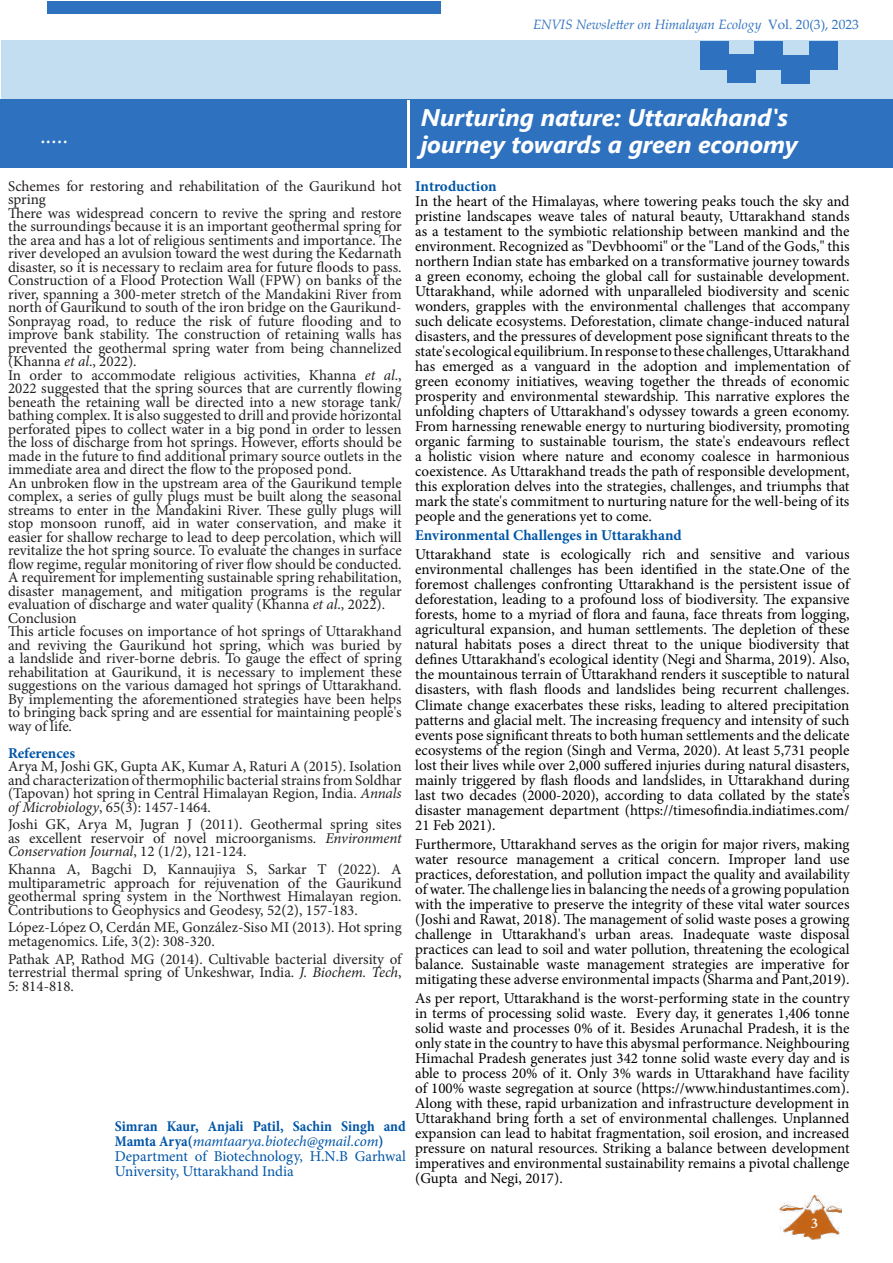
<style>
.page{position:relative;width:893px;height:1263px;background:#fff}
.page>*{position:absolute;margin:0;border:0;box-sizing:border-box;transform-origin:0 0}
.t1{font:italic 700 24px/27px "Segoe UI";color:#fff}
.t2{font:italic 24px "Minion Pro";color:#fff}
.t3{font:15px/15px "Minion Pro";color:#000;text-align:justify}
.t4{font:15px/13.5px "Minion Pro";color:#231f20;text-align:justify}
.t5{font:15px/15px "Minion Pro";letter-spacing:-.005em;color:#0155a7}
.t6{font:700 15px "Minion Pro";color:#0155a7}
.t7{font:600 15px "Minion Pro";color:#fff}
.t8{font:italic 13.5px "Palatino Linotype";color:#2e71bf}
.s1{font-style:normal}
.s2{font-style:italic}
.s3{font-weight:700;font-stretch:condensed}
</style>
<div class="page">
<div style="left:1px;top:40px;width:892px;height:94px;background:#c0dcf0"></div>
<div style="left:0;top:100px;width:893px;height:68px;background:#2e71bf"></div>
<div style="left:700px;top:41px;width:28px;height:29px;background:#2e71bf"></div>
<div style="left:727px;top:54px;width:28px;height:28px;background:#2e71bf"></div>
<div style="left:754px;top:41px;width:29px;height:29px;background:#2e71bf"></div>
<div style="left:782px;top:55px;width:28px;height:29px;background:#2e71bf"></div>
<div style="left:809px;top:41px;width:28px;height:29px;background:#2e71bf"></div>
<div style="left:47px;top:1px;width:393px;height:12px;background:#2e71bf"></div>
<img style="left:779px;top:1195px;width:63px;height:44px">
<hr style="left:407px;top:100px;width:3px;height:71px;background:#fff">
<p class="t8" style="left:533px;top:15px;width:327px">ENVIS Newsletter on Himalayan Ecology <span class="s1">Vol. 20(3), 2023</span></p>
<h1 class="t2" style="left:41px;top:119px;width:30px">.....</h1>
<p class="t4" style="left:8px;top:179px;width:395px;text-align:left">Schemes for restoring and rehabilitation of the Gaurikund hot spring<br>There was widespread concern to revive the spring and restore the surroundings because it is an important geothermal spring for the area and has a lot of religious sentiments and importance. The river developed an avulsion toward the west during the Kedarnath disaster, so it is necessary to reclaim area for future floods to pass.<br>Construction of a Flood Protection Wall (FPW) on banks of the river, spanning a 300-meter stretch of the Mandakini River from north of Gaurikund to south of the iron bridge on the Gaurikund-Sonprayag road, to reduce the risk of future flooding and to improve bank stability. The construction of retaining walls has prevented the geothermal spring water from being channelized (Khanna <span class="s2">et al</span>., 2022).<br>In order to accommodate religious activities, Khanna <span class="s2">et al</span>., 2022 suggested that the spring sources that are currently flowing beneath the retaining wall be directed into a new storage tank/ bathing complex. It is also suggested to drill and provide horizontal perforated pipes to collect water in a big pond in order to lessen the loss of discharge from hot springs. However, efforts should be made in the future to find additional primary source outlets in the immediate area and direct the flow to the proposed pond.<br>An unbroken flow in the upstream area of the Gaurikund temple complex, a series of gully plugs must be built along the seasonal streams to enter in the Mandakini River. These gully plugs will stop monsoon runoff, aid in water conservation, and make it easier for shallow recharge to lead to deep percolation, which will revitalize the hot spring source. To evaluate the changes in surface flow regime, regular monitoring of river flow should be conducted.<br>A requirement for implementing sustainable spring rehabilitation, disaster management, and mitigation programs is the regular evaluation of discharge and water quality (Khanna <span class="s2">et al</span>., 2022).<br>Conclusion<br>This article focuses on importance of hot springs of Uttarakhand and reviving the Gaurikund hot spring, which was buried by a landslide and river-borne debris. To gauge the effect of spring rehabilitation at Gaurikund, it is necessary to implement these suggestions on the various damaged hot springs of Uttarakhand.<br>By implementing the aforementioned strategies have been helps to bringing back spring and are essential for maintaining people's way of life.</p>
<p class="t6" style="left:8px;top:742px;width:69px">References</p>
<p class="t4" style="left:8px;top:760px;width:395px">Arya M, Joshi GK, Gupta AK, Kumar A, Raturi A (2015). Isolation and characterization of thermophilic bacterial strains from Soldhar (Tapovan) hot spring in Central Himalayan Region, India. <span class="s2">Annals of Microbiology</span>, 65(3): 1457-1464.</p>
<p class="t4" style="left:8px;top:818px;width:395px">Joshi GK, Arya M, Jugran J (2011). Geothermal spring sites as excellent reservoir of novel microorganisms. <span class="s2">Environment Conservation Journal</span>, 12 (1/2), 121-124.</p>
<p class="t4" style="left:8px;top:863px;width:395px">Khanna A, Bagchi D, Kannaujiya S, Sarkar T (2022). A multiparametric approach for rejuvenation of the Gaurikund geothermal spring system in the Northwest Himalayan region.<br>Contributions to Geophysics and Geodesy, 52(2), 157-183.</p>
<p class="t4" style="left:8px;top:921px;width:395px">López-López O, Cerdán ME, González-Siso MI (2013). Hot spring metagenomics. Life, 3(2): 308-320.</p>
<p class="t4" style="left:8px;top:952px;width:395px">Pathak AP, Rathod MG (2014). Cultivable bacterial diversity of terrestrial thermal spring of Unkeshwar, India. <span class="s2">J. Biochem. Tech</span>, 5: 814-818.</p>
<p class="t5" style="left:115px;top:1119px;width:293px"><span class="s3">Simran Kaur, Anjali Patil, Sachin Singh and Mamta Arya(</span><span class="s2">mamtaarya.biotech@gmail.com</span><span class="s3">)<br></span>Department of Biotechnology, H.N.B Garhwal University, Uttarakhand India</p>
<h1 class="t1" style="left:421px;top:101px;width:378px">Nurturing nature: Uttarakhand's journey towards a green economy</h1>
<p class="t6" style="left:415px;top:176px;width:83px">Introduction</p>
<p class="t3" style="left:415px;top:194px;width:436px">In the heart of the Himalayas, where towering peaks touch the sky and pristine landscapes weave tales of natural beauty, Uttarakhand stands as a testament to the symbiotic relationship between mankind and the environment. Recognized as "Devbhoomi" or the "Land of the Gods," this northern Indian state has embarked on a transformative journey towards a green economy, echoing the global call for sustainable development.<br>Uttarakhand, while adorned with unparalleled biodiversity and scenic wonders, grapples with the environmental challenges that accompany such delicate ecosystems. Deforestation, climate change-induced natural disasters, and the pressures of development pose significant threats to the state's ecological equilibrium. In response to these challenges, Uttarakhand has emerged as a vanguard in the adoption and implementation of green economy initiatives, weaving together the threads of economic prosperity and environmental stewardship. This narrative explores the unfolding chapters of Uttarakhand's odyssey towards a green economy.<br>From harnessing renewable energy to nurturing biodiversity, promoting organic farming to sustainable tourism, the state's endeavours reflect a holistic vision where nature and economy coalesce in harmonious coexistence. As Uttarakhand treads the path of responsible development, this exploration delves into the strategies, challenges, and triumphs that mark the state's commitment to nurturing nature for the well-being of its people and the generations yet to come.</p>
<p class="t6" style="left:415px;top:525px;width:268px">Environmental Challenges in Uttarakhand</p>
<p class="t3" style="left:415px;top:547px;width:436px">Uttarakhand state is ecologically rich and sensitive and various environmental challenges has been identified in the state.One of the foremost challenges confronting Uttarakhand is the persistent issue of deforestation, leading to a profound loss of biodiversity. The expansive forests, home to a myriad of flora and fauna, face threats from logging, agricultural expansion, and human settlements. The depletion of these natural habitats poses a direct threat to the unique biodiversity that defines Uttarakhand's ecological identity (Negi and Sharma, 2019). Also, the mountainous terrain of Uttarakhand renders it susceptible to natural disasters, with flash floods and landslides being recurrent challenges.<br>Climate change exacerbates these risks, leading to altered precipitation patterns and glacial melt. The increasing frequency and intensity of such events pose significant threats to both human settlements and the delicate ecosystems of the region (Singh and Verma, 2020). At least 5,731 people lost their lives while over 2,000 suffered injuries during natural disasters, mainly triggered by flash floods and landslides, in Uttarakhand during last two decades (2000-2020), according to data collated by the state’s disaster management department (https://timesofindia.indiatimes.com/ 21 Feb 2021).</p>
<p class="t3" style="left:415px;top:836px;width:436px">Furthermore, Uttarakhand serves as the origin for major rivers, making water resource management a critical concern. Improper land use practices, deforestation, and pollution impact the quality and availability of water. The challenge lies in balancing the needs of a growing population with the imperative to preserve the integrity of these vital water sources (Joshi and Rawat, 2018). The management of solid waste poses a growing challenge in Uttarakhand's urban areas. Inadequate waste disposal practices can lead to soil and water pollution, threatening the ecological balance. Sustainable waste management strategies are imperative for mitigating these adverse environmental impacts (Sharma and Pant,2019).</p>
<p class="t3" style="left:415px;top:991px;width:436px">As per report, Uttarakhand is the worst-performing state in the country in terms of processing solid waste. Every day, it generates 1,406 tonne solid waste and processes 0% of it. Besides Arunachal Pradesh, it is the only state in the country to have this abysmal performance. Neighbouring Himachal Pradesh generates just 342 tonne solid waste every day and is able to process 20% of it. Only 3% wards in Uttarakhand have facility of 100% waste segregation at source (https://www.hindustantimes.com).<br>Along with these, rapid urbanization and infrastructure development in Uttarakhand bring forth a set of environmental challenges. Unplanned expansion can lead to habitat fragmentation, soil erosion, and increased pressure on natural resources. Striking a balance between development imperatives and environmental sustainability remains a pivotal challenge (Gupta and Negi, 2017).</p>
<p class="t7" style="left:811px;top:1213px;width:9px">3</p>
</div>
